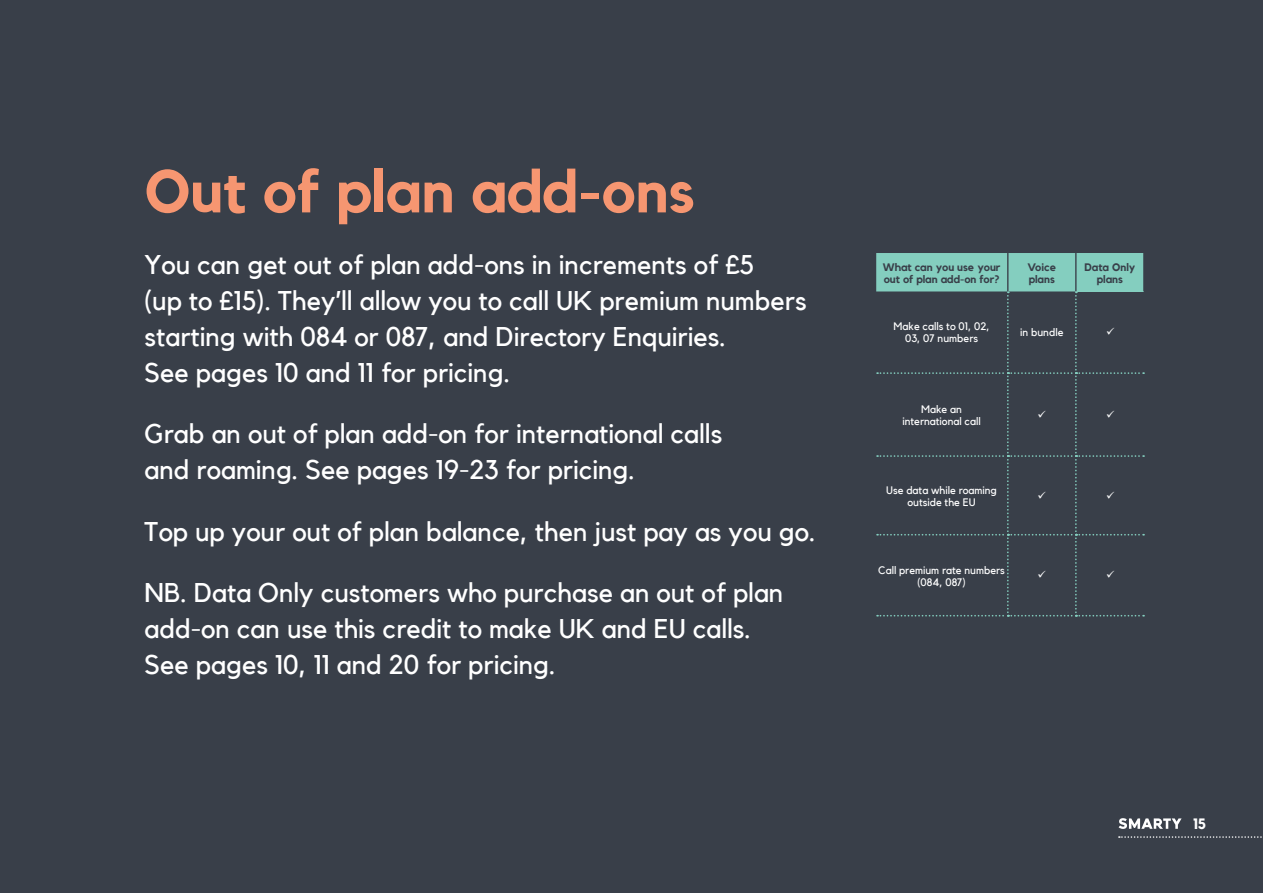
<style>
.page{position:relative;width:1263px;height:893px;background:#393f49}
.page>*{position:absolute;margin:0;border:0;box-sizing:border-box;transform-origin:0 0}
.t1{font:700 60px "Kollektif";color:#f69671}
.Body_18{font:27px/36px "Kollektif";color:#fff}
.t2{font:700 15px "Kollektif";color:#fff}
.Table{font:10.8px/12.1px "Kollektif";color:#fff;text-align:center}
.Table-2{font:700 10.8px/12.1px "Kollektif";color:#393f49}
</style>
<div class="page">
<svg style="left:1118px;top:818px;width:63px;height:11px"></svg>
<svg style="left:1119px;top:836px;width:143px;height:2px"></svg>
<svg style="left:876px;top:253px;width:268px;height:364px"></svg>
<p class="t1" style="left:145px;top:156px;width:552px">Out of plan add-ons</p>
<p class="Body_18" style="left:145px;top:247px;width:664px">You can get out of plan add-ons in increments of £5<br>(up to £15). They’ll allow you to call UK premium numbers starting with 084 or 087, and Directory Enquiries.<br>See pages 10 and 11 for pricing.</p>
<p class="Body_18" style="left:145px;top:416px;width:579px">Grab an out of plan add-on for international calls and roaming. See pages 19-23 for pricing.</p>
<p class="Body_18" style="left:145px;top:514px;width:672px">Top up your out of plan balance, then just pay as you go.</p>
<p class="Body_18" style="left:145px;top:575px;width:640px">NB. Data Only customers who purchase an out of plan add-on can use this credit to make UK and EU calls.<br>See pages 10, 11 and 20 for pricing.</p>
<p class="Table-2" style="left:883px;top:261px;width:119px">What can you use your out of plan add-on for?</p>
<p class="Table-2" style="left:1027px;top:261px;width:30px">Voice plans</p>
<p class="Table-2" style="left:1084px;top:261px;width:52px;text-align:center">Data Only plans</p>
<p class="Table" style="left:894px;top:320px;width:97px">Make calls to 01, 02,<br>03, 07 numbers</p>
<p class="Table" style="left:1020px;top:326px;width:45px">in bundle</p>
<p class="Table" style="left:902px;top:403px;width:80px">Make an international call</p>
<p class="Table" style="left:886px;top:484px;width:112px">Use data while roaming outside the EU</p>
<p class="Table" style="left:878px;top:564px;width:128px">Call premium rate numbers (084, 087)</p>
<p class="t2" style="left:1193px;top:815px;width:15px">15</p>
</div>
